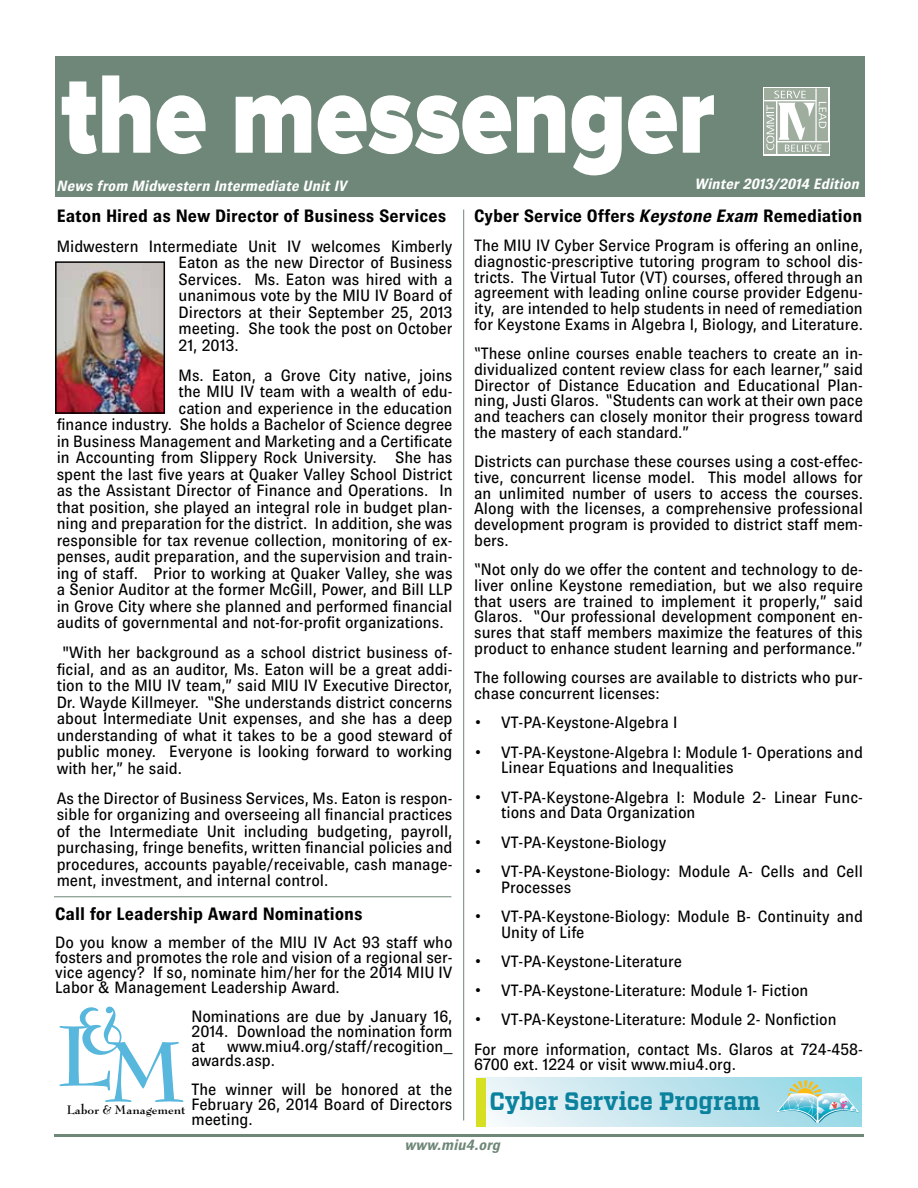
<style>
.page{position:relative;width:918px;height:1188px;background:#fff}
.page>*{position:absolute;margin:0;border:0;box-sizing:border-box;transform-origin:0 0}
.t1{font:900 115.8px "Proxima Nova";color:#fff;scale:.82 1}
.t2{font:700 93.6px "Bernhard Modern Std";color:#58b7dd}
.t3{font:700 25.2px "Vitesse";color:#0a829e;scale:.91 1}
.t4{font:700 18px "Brown";color:#000}
.t5{font:16.5px/15.8px "Brown";color:#000;text-align:justify}
.t6{font:italic 700 15px "Brown";color:#fff}
.t7{font:italic 700 15px "Brown";color:#6e8778}
.t8{font:700 13.5px "Bernhard Modern Std";color:#000}
.s1{font-style:italic}
</style>
<div class="page">
<hr style="left:54px;top:1134px;width:810px;height:3px;background:#6e8778">
<hr style="left:463px;top:210px;width:1px;height:910px;background:#6e8778">
<img style="left:58px;top:264px;width:104px;height:147px">
<div style="left:55px;top:261px;width:110px;height:153px;border:2px solid #000"></div>
<div style="left:55px;top:56px;width:810px;height:141px;background:#6e8778"></div>
<div style="left:763px;top:87px;width:67px;height:69px;background:#fff"></div>
<div style="left:777px;top:142px;width:51px;height:12px;background:#9fad9e"></div>
<svg style="left:764px;top:88px;width:51px;height:12px"></svg>
<div style="left:764px;top:101px;width:12px;height:53px;background:#9fad9e"></div>
<div style="left:817px;top:88px;width:11px;height:53px;background:#9fad9e"></div>
<svg style="left:766px;top:91px;width:60px;height:61px"></svg>
<hr style="left:764px;top:100px;width:52px;height:1px;background:#fff">
<hr style="left:777px;top:141px;width:51px;height:1px;background:#fff">
<hr style="left:815px;top:88px;width:2px;height:53px;background:#fff">
<hr style="left:776px;top:101px;width:1px;height:53px;background:#fff">
<div style="left:476px;top:1078px;width:10px;height:48px;background:#d7df23"></div>
<svg style="left:486px;top:1078px;width:376px;height:48px;background:#c1e3ea"></svg>
<hr style="left:54px;top:896px;width:397px;height:1px;background:#6e8778">
<h1 class="t1" style="left:61px;top:47px;width:799px">the messenger</h1>
<p class="t6" style="left:57px;top:178px;width:291px">News from Midwestern Intermediate Unit IV</p>
<p class="t6" style="left:695px;top:176px;width:166px">Winter 2013/2014 Edition</p>
<p class="t4" style="left:474px;top:205px;width:390px">Cyber Service Offers <span class="s1">Keystone Exam</span> Remediation</p>
<p class="t5" style="left:474px;top:237px;width:390px">The MIU IV Cyber Service Program is offering an online, diagnostic-prescriptive tutoring program to school dis&shy;tricts. The Virtual Tutor (VT) courses, offered through an agreement with leading online course provider Edgenu&shy;ity, are intended to help students in need of remediation for Keystone Exams in Algebra I, Biology, and Literature.</p>
<p class="t5" style="left:474px;top:345px;width:390px">“These online courses enable teachers to create an in&shy;dividualized content review class for each learner,” said Director of Distance Education and Educational Plan&shy;ning, Justi Glaros. “Students can work at their own pace and teachers can closely monitor their progress toward the mastery of each standard.”</p>
<p class="t5" style="left:474px;top:453px;width:390px">Districts can purchase these courses using a cost-effec&shy;tive, concurrent license model. This model allows for an unlimited number of users to access the courses.<br>Along with the licenses, a comprehensive professional development program is provided to district staff mem&shy;bers.</p>
<p class="t5" style="left:474px;top:562px;width:390px">“Not only do we offer the content and technology to de&shy;liver online Keystone remediation, but we also require that users are trained to implement it properly,” said Glaros. “Our professional development component en&shy;sures that staff members maximize the features of this product to enhance student learning and performance.”</p>
<p class="t5" style="left:474px;top:670px;width:390px">The following courses are available to districts who pur&shy;chase concurrent licenses:</p>
<p class="t5" style="left:474px;top:715px;width:205px">• VT-PA-Keystone-Algebra I</p>
<p class="t5" style="left:501px;top:744px;width:363px;text-indent:-27px">• VT-PA-Keystone-Algebra I: Module 1- Operations and<br>Linear Equations and Inequalities</p>
<p class="t5" style="left:501px;top:789px;width:363px;text-indent:-27px">• VT-PA-Keystone-Algebra I: Module 2- Linear Func&shy;tions and Data Organization</p>
<p class="t5" style="left:474px;top:834px;width:194px">• VT-PA-Keystone-Biology</p>
<p class="t5" style="left:501px;top:863px;width:363px;text-indent:-27px">• VT-PA-Keystone-Biology: Module A- Cells and Cell<br>Processes</p>
<p class="t5" style="left:501px;top:908px;width:363px;text-indent:-27px">• VT-PA-Keystone-Biology: Module B- Continuity and<br>Unity of Life</p>
<p class="t5" style="left:474px;top:953px;width:209px">• VT-PA-Keystone-Literature</p>
<p class="t5" style="left:474px;top:982px;width:336px">• VT-PA-Keystone-Literature: Module 1- Fiction</p>
<p class="t5" style="left:474px;top:1005px;width:390px;line-height:29.2px">• VT-PA-Keystone-Literature: Module 2- Nonfiction<br>For more information, contact Ms. Glaros at 724-458-</p>
<p class="t5" style="left:474px;top:1057px;width:263px">6700 ext. 1224 or visit www.miu4.org.</p>
<p class="t4" style="left:57px;top:205px;width:391px">Eaton Hired as New Director of Business Services</p>
<p class="t5" style="left:179px;top:238px;width:275px;line-height:16.5px;text-indent:-122px">Midwestern Intermediate Unit IV welcomes Kimberly Eaton as the new Director of Business Services. Ms. Eaton was hired with a unanimous vote by the MIU IV Board of Directors at their September 25, 2013 meeting. She took the post on October 21, 2013.</p>
<p class="t5" style="left:179px;top:367px;width:276px">Ms. Eaton, a Grove City native, joins</p>
<p class="t5" style="left:179px;top:384px;width:276px">the MIU IV team with a wealth of edu-</p>
<p class="t5" style="left:179px;top:400px;width:275px">cation and experience in the education</p>
<p class="t5" style="left:57px;top:417px;width:397px">finance industry. She holds a Bachelor of Science degree</p>
<p class="t5" style="left:57px;top:433px;width:397px">in Business Management and Marketing and a Certificate</p>
<p class="t5" style="left:57px;top:450px;width:397px">in Accounting from Slippery Rock University. She has</p>
<p class="t5" style="left:57px;top:466px;width:397px">spent the last five years at Quaker Valley School District</p>
<p class="t5" style="left:57px;top:483px;width:397px">as the Assistant Director of Finance and Operations. In</p>
<p class="t5" style="left:57px;top:499px;width:397px">that position, she played an integral role in budget plan-</p>
<p class="t5" style="left:57px;top:516px;width:397px">ning and preparation for the district. In addition, she was</p>
<p class="t5" style="left:57px;top:532px;width:397px">responsible for tax revenue collection, monitoring of ex-</p>
<p class="t5" style="left:57px;top:549px;width:397px">penses, audit preparation, and the supervision and train-</p>
<p class="t5" style="left:57px;top:565px;width:397px">ing of staff. Prior to working at Quaker Valley, she was</p>
<p class="t5" style="left:57px;top:582px;width:397px">a Senior Auditor at the former McGill, Power, and Bill LLP</p>
<p class="t5" style="left:57px;top:598px;width:397px">in Grove City where she planned and performed financial</p>
<p class="t5" style="left:57px;top:615px;width:388px">audits of governmental and not-for-profit organizations.</p>
<p class="t5" style="left:57px;top:644px;width:397px;line-height:16.5px;text-indent:6px">"With her background as a school district business of&shy;ficial, and as an auditor, Ms. Eaton will be a great addi&shy;tion to the MIU IV team,” said MIU IV Executive Director, Dr. Wayde Killmeyer. “She understands district concerns about Intermediate Unit expenses, and she has a deep understanding of what it takes to be a good steward of public money. Everyone is looking forward to working with her,” he said.</p>
<p class="t5" style="left:57px;top:790px;width:397px;line-height:16.5px">As the Director of Business Services, Ms. Eaton is respon&shy;sible for organizing and overseeing all financial practices of the Intermediate Unit including budgeting, payroll, purchasing, fringe benefits, written financial policies and procedures, accounts payable/receivable, cash manage&shy;ment, investment, and internal control.</p>
<p class="t4" style="left:55px;top:903px;width:309px">Call for Leadership Award Nominations</p>
<p class="t5" style="left:55px;top:935px;width:399px;line-height:15px">Do you know a member of the MIU IV Act 93 staff who fosters and promotes the role and vision of a regional ser&shy;vice agency? If so, nominate him/her for the 2014 MIU IV Labor &amp; Management Leadership Award.</p>
<p class="t5" style="left:191px;top:1008px;width:263px;line-height:15px">Nominations are due by January 16, 2014. Download the nomination form at</p>
<h2 class="t2" style="left:57px;top:1007px;width:59px">L</h2>
<p class="t8" style="left:67px;top:1103px;width:120px">Labor &amp; Management</p>
<p class="t5" style="left:191px;top:1038px;width:263px;line-height:15px;text-indent:36px">www.miu4.org/staff/recogition_ awards.asp.</p>
<p class="t5" style="left:191px;top:1082px;width:263px;line-height:15px">The winner will be honored at the February 26, 2014 Board of Directors meeting.</p>
<h2 class="t2" style="left:104px;top:1023px;width:83px">M</h2>
<h3 class="t3" style="left:489px;top:1084px;width:299px">Cyber Service Program</h3>
<p class="t7" style="left:405px;top:1137px;width:97px">www.miu4.org</p>
</div>
